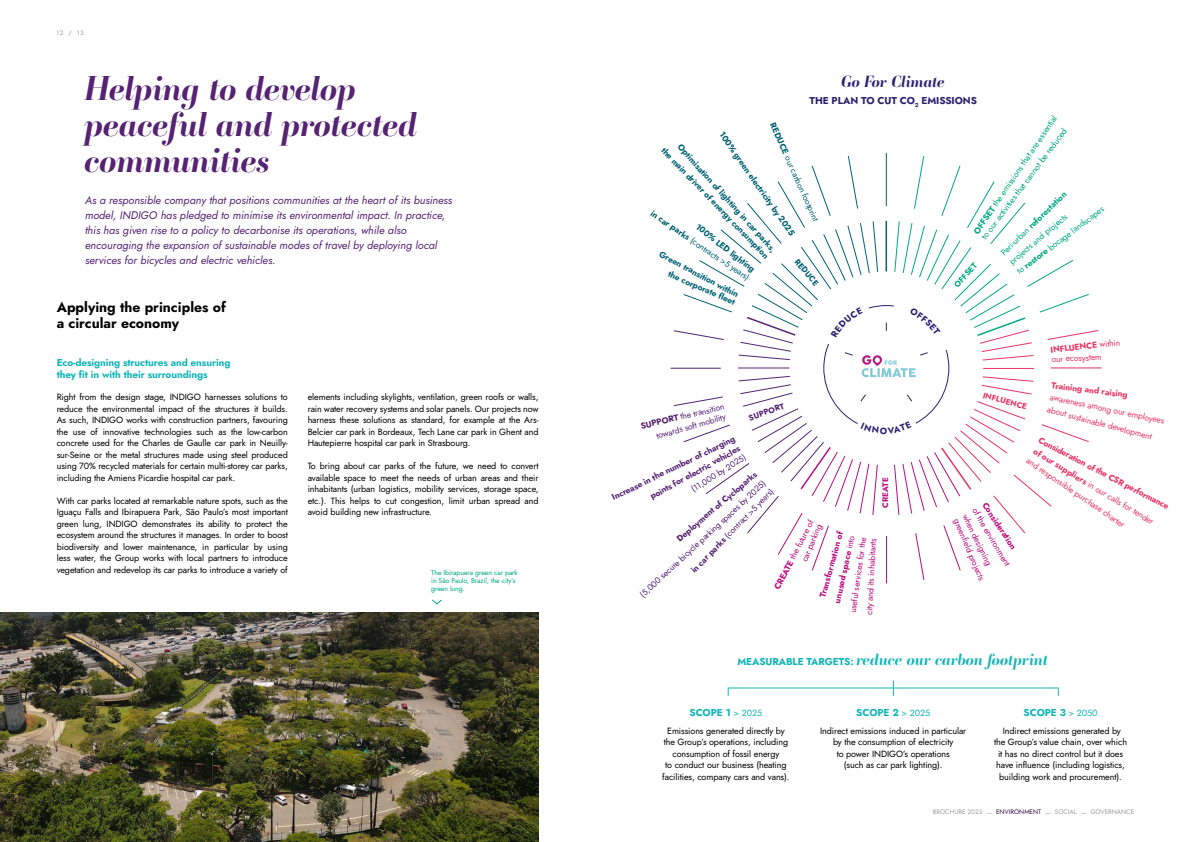
<style>
.page{position:relative;width:1191px;height:842px;background:#fff}
.page>*{position:absolute;margin:0;border:0;box-sizing:border-box;transform-origin:0 0}
.t1{font:italic 700 34px/36px "Ambroise Std";color:#562373}
.t2{font:italic 700 16px "Ambroise Std";color:#13b4b8}
.t3{font:italic 700 16px "Ambroise Std";color:#2b2171}
.t4{font:700 14px/16px "Jost";color:#000}
.t5{font:italic 11px/15px "Jost";color:#562373}
.t6{font:700 10px/11.5px "Jost";letter-spacing:-.01em;color:#13b4b8}
.t7{font:700 10px "Jost";letter-spacing:-.01em;color:#2b2171}
.t8{font:9px/11.5px "Jost";letter-spacing:-.01em;color:#000;text-align:justify}
.t9{font:700 8.5px "Jost";color:#006275}
.t10{font:8.5px "Jost";color:#e83363}
.t11{font:8.5px "Jost";color:#562373}
.t12{font:8.5px "Jost";color:#b80e80}
.t13{font:8.5px "Jost";color:#00a984}
.t14{font:700 8.5px "Jost";color:#562373}
.t15{font:700 8.5px "Jost";color:#e83363}
.t16{font:8.5px "Jost";color:#006275}
.t17{font:700 8.5px "Jost";color:#b80e80}
.t18{font:700 8.5px "Jost";color:#00a984}
.t19{font:700 8px "Jost";color:#e83363}
.t20{font:700 8px "Jost";color:#562373}
.t21{font:700 8px "Jost";color:#006275}
.t22{font:700 8px "Jost";letter-spacing:.01em;color:#b80e80}
.t23{font:700 8px "Jost";color:#00a984}
.t24{font:7px/8px "Jost";letter-spacing:-.01em;color:#00a984}
.t25{font:6.5px "Jost";color:#9d9d9c}
.s1{font-weight:700}
.s2{font-weight:400}
.s3{font-family:"Jost";font-style:normal;font-size:10px}
.s4{font-weight:400;font-size:9px}
.s5{color:#371147}
</style>
<div class="page">
<img style="left:0;top:612px;width:539px;height:230px">
<svg style="left:432px;top:599px;width:10px;height:6px"></svg>
<hr style="left:728px;top:688px;width:330px;height:1px;background:#13b4b8">
<hr style="left:886px;top:153px;width:1px;height:64px;background:#006275">
<hr style="left:1037px;top:368px;width:64px;height:1px;background:#e83363">
<hr style="left:886px;top:520px;width:1px;height:63px;background:#b80e80">
<hr style="left:670px;top:368px;width:64px;height:1px;background:#562373">
<svg style="left:893px;top:680px;width:1px;height:16px"></svg>
<svg style="left:673px;top:155px;width:426px;height:426px"></svg>
<p class="t25" style="left:57px;top:29px;width:28px">12 / 13</p>
<p class="t1" style="left:85px;top:70px;width:334px">Helping to develop peaceful and protected communities</p>
<p class="t5" style="left:85px;top:193px;width:368px">As a responsible company that positions communities at the heart of its business model, INDIGO has pledged to minimise its environmental impact. In practice, this has given rise to a policy to decarbonise its operations, while also encouraging the expansion of sustainable modes of travel by deploying local services for bicycles and electric vehicles.</p>
<p class="t4" style="left:57px;top:300px;width:171px">Applying the principles of a circular economy</p>
<p class="t6" style="left:57px;top:357px;width:175px">Eco-designing structures and ensuring they fit in with their surroundings</p>
<p class="t8" style="left:57px;top:391px;width:233px">Right from the design stage, INDIGO harnesses solutions to reduce the environmental impact of the structures it builds.<br>As such, INDIGO works with construction partners, favouring the use of innovative technologies such as the low-carbon concrete used for the Charles de Gaulle car park in Neuilly&shy;sur-Seine or the metal structures made using steel produced using 70% recycled materials for certain multi-storey car parks, including the Amiens Picardie hospital car park.</p>
<p class="t8" style="left:57px;top:495px;width:233px">With car parks located at remarkable nature spots, such as the Iguaçu Falls and Ibirapuera Park, São Paulo’s most important green lung, INDIGO demonstrates its ability to protect the ecosystem around the structures it manages. In order to boost biodiversity and lower maintenance, in particular by using less water, the Group works with local partners to introduce vegetation and redevelop its car parks to introduce a variety of</p>
<p class="t8" style="left:308px;top:391px;width:232px">elements including skylights, ventilation, green roofs or walls, rain water recovery systems and solar panels. Our projects now harness these solutions as standard, for example at the Ars-Belcier car park in Bordeaux, Tech Lane car park in Ghent and Hautepierre hospital car park in Strasbourg.</p>
<p class="t8" style="left:308px;top:460px;width:232px">To bring about car parks of the future, we need to convert available space to meet the needs of urban areas and their inhabitants (urban logistics, mobility services, storage space, etc.). This helps to cut congestion, limit urban spread and avoid building new infrastructure.</p>
<p class="t24" style="left:431px;top:568px;width:88px">The Ibirapuera green car park in São Paulo, Brazil, the city’s green lung.</p>
<p class="t3" style="left:841px;top:72px;width:105px">Go For Climate</p>
<p class="t7" style="left:809px;top:94px;width:169px">THE PLAN TO CUT CO<sub>2</sub> EMISSIONS</p>
<p class="t16" style="left:777px;top:120px;width:109px;rotate:66deg"><span class="s1">REDUCE</span> our carbon footprint</p>
<p class="t9" style="left:726px;top:129px;width:126px;rotate:55deg">100% green electricity by 2025</p>
<p class="t9" style="left:683px;top:141px;width:143px;rotate:48deg">Optimisation of lighting in car parks,</p>
<p class="t9" style="left:667px;top:145px;width:152px;rotate:46deg">the main driver of energy consumption</p>
<p class="t16" style="left:655px;top:208px;width:119px;rotate:34deg"><span class="s1">in car parks</span> (contracts &gt;5 years)</p>
<p class="t9" style="left:700px;top:221px;width:74px;rotate:38deg">100% LED lighting</p>
<p class="t9" style="left:662px;top:248px;width:90px;rotate:28deg">Green transition within</p>
<p class="t21" style="left:800px;top:256px;width:34px;rotate:50deg">REDUCE</p>
<p class="t9" style="left:671px;top:268px;width:74px;rotate:24deg">the corporate fleet</p>
<p class="t20" style="left:747px;top:413px;width:39px;rotate:-20deg">SUPPORT</p>
<p class="t11" style="left:639px;top:420px;width:87px;rotate:-13deg"><span class="s1">SUPPORT</span> the transition</p>
<p class="t11" style="left:655px;top:430px;width:73px;rotate:-16deg">towards soft mobility</p>
<p class="t14" style="left:610px;top:492px;width:137px;rotate:-26deg">Increase in the number of charging</p>
<p class="t14" style="left:648px;top:492px;width:103px;rotate:-29deg">points for electric vehicles</p>
<p class="t11" style="left:689px;top:485px;width:64px;rotate:-32deg">(11,000 by 2025)</p>
<p class="t14" style="left:674px;top:535px;width:104px;rotate:-40deg">Deployment of Cycloparks</p>
<p class="t22" style="left:880px;top:508px;width:32px;rotate:-90deg">CREATE</p>
<p class="t11" style="left:637px;top:592px;width:169px;rotate:-43deg">(5,000 secure bicycle parking spaces by 2025)</p>
<p class="t11" style="left:688px;top:568px;width:115px;rotate:-46deg"><span class="s1">in car parks</span> (contract &gt;5 years)</p>
<p class="t12" style="left:771px;top:586px;width:78px;rotate:-63deg"><span class="s1">CREATE</span> the future of</p>
<p class="t12" style="left:798px;top:559px;width:41px;rotate:-67deg">car parking</p>
<p class="t17" style="left:817px;top:596px;width:69px;rotate:-75deg">Transformation of</p>
<p class="t17" style="left:831px;top:602px;width:70px;rotate:-78deg">unused space <span class="s2">into</span></p>
<p class="t12" style="left:847px;top:612px;width:78px;rotate:-82deg">useful services for the</p>
<p class="t12" style="left:863px;top:615px;width:79px;rotate:-87deg">city and its inhabitants</p>
<p class="t13" style="left:971px;top:230px;width:143px;rotate:-56deg"><span class="s1">OFFSET</span> the emissions that are essential</p>
<p class="t13" style="left:978px;top:235px;width:138px;rotate:-53deg">to our activities that cannot be reduced</p>
<p class="t18" style="left:998px;top:249px;width:89px;rotate:-44deg"><span class="s2">Peri-urban</span> reforestation</p>
<p class="t13" style="left:1014px;top:267px;width:108px;rotate:-37deg">to <span class="s1">restore</span> bocage landscapes</p>
<p class="t13" style="left:1006px;top:259px;width:75px;rotate:-41deg">projects and projects</p>
<p class="t23" style="left:951px;top:283px;width:32px;rotate:-49deg">OFFSET</p>
<p class="t15" style="left:1050px;top:344px;width:72px;rotate:-6deg">INFLUENCE <span class="s2">within</span></p>
<p class="t10" style="left:1051px;top:353px;width:52px;rotate:-2deg">our ecosystem</p>
<p class="t15" style="left:1052px;top:379px;width:78px;rotate:7deg">Training and raising</p>
<p class="t19" style="left:984px;top:390px;width:47px;rotate:15deg">INFLUENCE</p>
<p class="t10" style="left:1051px;top:391px;width:118px;rotate:12deg">awareness among our employees</p>
<p class="t10" style="left:1048px;top:403px;width:110px;rotate:15deg">about sustainable development</p>
<p class="t15" style="left:1042px;top:434px;width:147px;rotate:28deg">Consideration of the CSR performance</p>
<p class="t10" style="left:1037px;top:446px;width:141px;rotate:31deg"><span class="s1">of our suppliers</span> in our calls for tender</p>
<p class="t10" style="left:1030px;top:455px;width:119px;rotate:34deg">and responsible purchase charter</p>
<p class="t17" style="left:989px;top:500px;width:56px;rotate:56deg">Consideration</p>
<p class="t12" style="left:979px;top:506px;width:67px;rotate:59deg">of the environment</p>
<p class="t12" style="left:970px;top:512px;width:58px;rotate:64deg">when designing</p>
<p class="t12" style="left:961px;top:517px;width:67px;rotate:67deg">greenfield projects</p>
<p class="t2" style="left:737px;top:649px;width:312px"><span class="s3">MEASURABLE TARGETS:</span> reduce our carbon footprint</p>
<p class="t6" style="left:689px;top:707px;width:74px">SCOPE 1 <span class="s4">&gt; 2025</span></p>
<p class="t8" style="left:662px;top:725px;width:129px;text-align:center">Emissions generated directly by the Group’s operations, including consumption of fossil energy<br>to conduct our business (heating facilities, company cars and vans).</p>
<p class="t6" style="left:856px;top:707px;width:75px">SCOPE 2 <span class="s4">&gt; 2025</span></p>
<p class="t8" style="left:820px;top:725px;width:148px;text-align:center">Indirect emissions induced in particular by the consumption of electricity<br>to power INDIGO’s operations<br>(such as car park lighting).</p>
<p class="t6" style="left:1023px;top:707px;width:75px">SCOPE 3 <span class="s4">&gt; 2050</span></p>
<p class="t8" style="left:994px;top:725px;width:135px;text-align:center">Indirect emissions generated by<br>the Group’s value chain, over which it has no direct control but it does have influence (including logistics, building work and procurement).</p>
<p class="t25" style="left:932px;top:807px;width:203px">BROCHURE 2023 — <span class="s5">ENVIRONMENT</span> — SOCIAL — GOVERNANCE</p>
</div>
